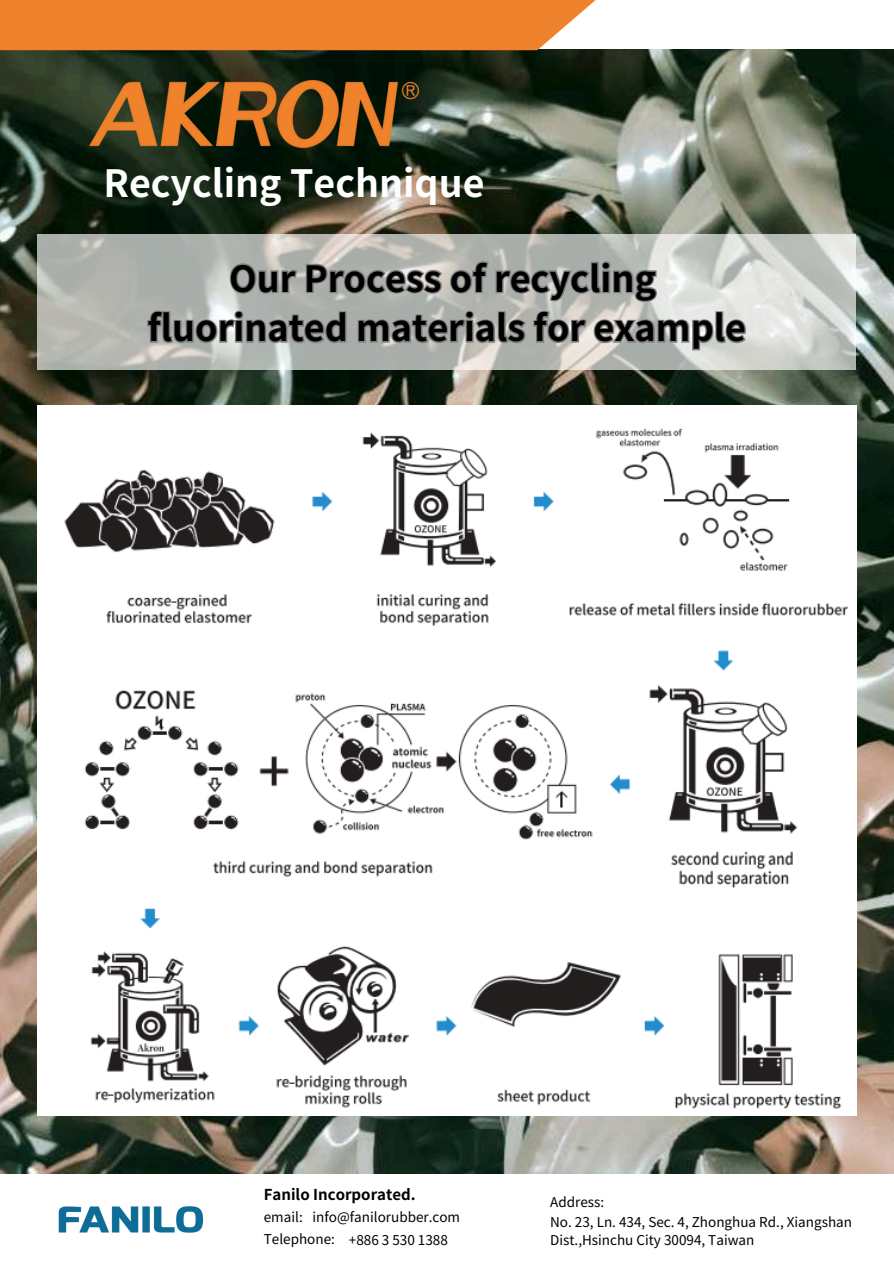
<style>
.page{position:relative;width:894px;height:1264px;background:#fff}
.page>*{position:absolute;margin:0;border:0;box-sizing:border-box;transform-origin:0 0}
.t1{font:700 37.5px "Noto Sans TC";color:#fff}
.t2{font:700 36px/49.5px "Noto Sans TC";color:#000;text-align:center}
.t3{font:700 15px "Noto Sans TC";color:#000}
.t4{font:13.5px/18px "Noto Sans TC";color:#000}
</style>
<div class="page">
<img style="left:0;top:50px;width:893px;height:1123px">
<img style="left:38px;top:405px;width:817px;height:710px">
<img style="left:58px;top:1206px;width:146px;height:27px">
<img style="left:89px;top:81px;width:329px;height:66px">
<svg style="left:38px;top:234px;width:817px;height:136px"></svg>
<svg style="left:146px;top:259px;width:601px;height:93px"></svg>
<div style="left:0;top:0;width:604px;height:50px;background:#ee812b"></div>
<p class="t1" style="left:103px;top:153px;width:382px">Recycling Technique</p>
<p class="t2" style="left:147px;top:251px;width:600px">Our Process of recycling fluorinated materials for example</p>
<h2 class="t3" style="left:264px;top:1182px;width:153px">Fanilo Incorporated.</h2>
<p class="t4" style="left:264px;top:1206px;width:40px">email:</p>
<p class="t4" style="left:312px;top:1206px;width:149px">info@fanilorubber.com</p>
<p class="t4" style="left:264px;top:1228px;width:73px">Telephone:</p>
<p class="t4" style="left:349px;top:1229px;width:100px">+886 3 530 1388</p>
<p class="t4" style="left:550px;top:1192px;width:56px">Address:</p>
<p class="t4" style="left:550px;top:1211px;width:303px">No. 23, Ln. 434, Sec. 4, Zhonghua Rd., Xiangshan<br>Dist.,Hsinchu City 30094, Taiwan</p>
</div>
